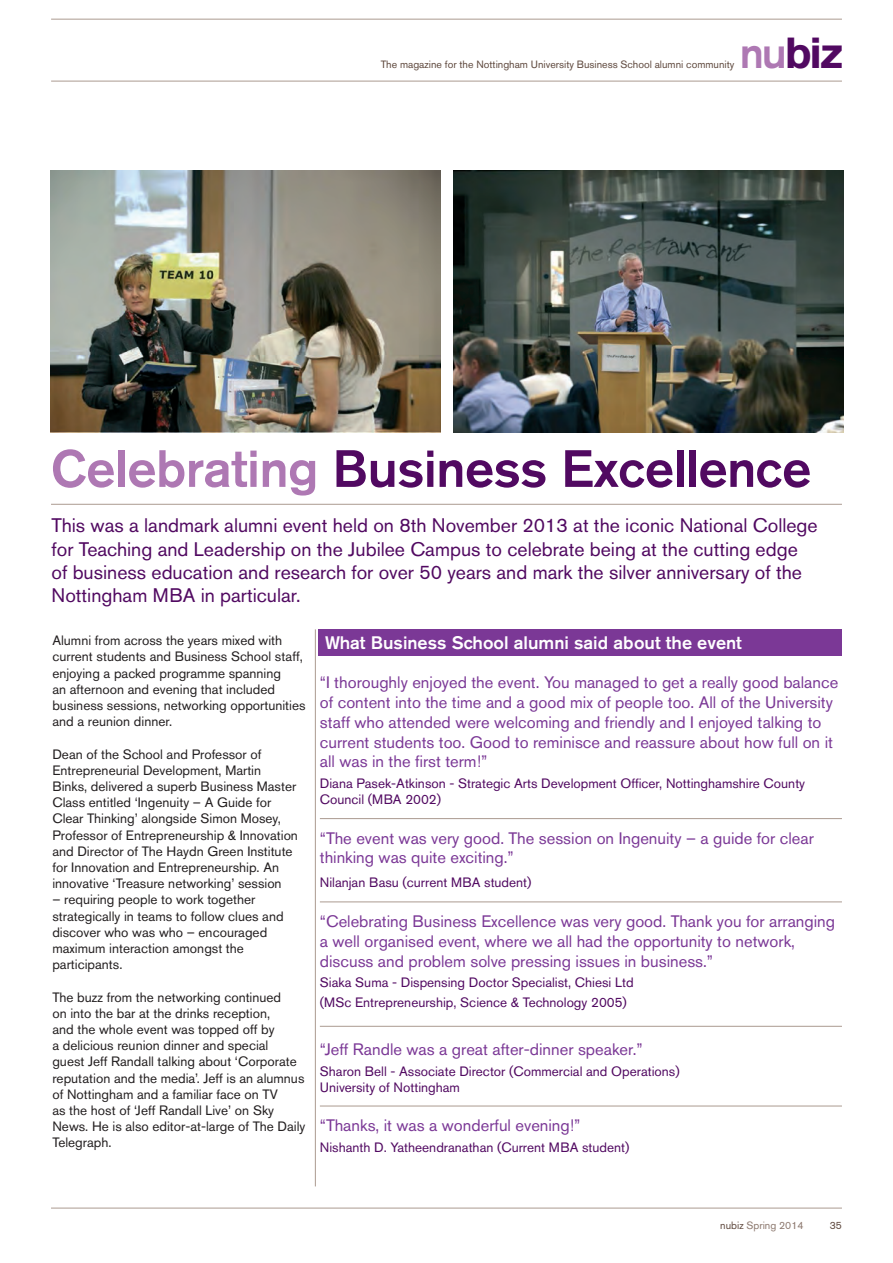
<style>
.page{position:relative;width:893px;height:1263px;background:#fff}
.page>*{position:absolute;margin:0;border:0;box-sizing:border-box;transform-origin:0 0}
.t1{font:500 51.9px "Akzidenz Grotesk BE";letter-spacing:-.01em;color:#510961}
.t2{font:700 43.05px "Akzidenz Grotesk BE";color:#510961}
.t3{font:19.5px/23.4px "Akzidenz Grotesk BE";color:#510961}
.t4{font:500 18px "Akzidenz Grotesk BE";color:#fff}
.t5{font:16.5px/19.8px "Akzidenz Grotesk BE";color:#7b3896}
.t6{font:13.5px/16.2px "Akzidenz Grotesk BE";color:#231f20}
.t7{font:13.5px/16.2px "Akzidenz Grotesk BE";color:#510961}
.t8{font:10.5px "Akzidenz Grotesk BE";color:#5f493e}
.t9{font:10.5px "Akzidenz Grotesk BE";color:#8c786e}
.s1{font-weight:500;color:#ae78b3}
.s2{color:#ae78b3}
.s3{color:#5f493e}
</style>
<div class="page">
<div style="left:319px;top:629px;width:523px;height:27px;background:#7b3896"></div>
<hr style="left:51px;top:1208px;width:791px;height:1px;background:#ab9a90">
<hr style="left:315px;top:629px;width:1px;height:557px;background:#ab9a90">
<hr style="left:320px;top:1106px;width:522px;height:1px;background:#ab9a90">
<hr style="left:320px;top:1026px;width:522px;height:1px;background:#ab9a90">
<hr style="left:320px;top:901px;width:522px;height:1px;background:#ab9a90">
<hr style="left:320px;top:818px;width:522px;height:1px;background:#ab9a90">
<hr style="left:51px;top:81px;width:791px;height:1px;background:#ab9a90">
<hr style="left:51px;top:19px;width:791px;height:1px;background:#ab9a90">
<img style="left:51px;top:171px;width:389px;height:261px">
<img style="left:454px;top:171px;width:389px;height:261px">
<hr style="left:51px;top:504px;width:791px;height:1px;background:#ab9a90">
<p class="t8" style="left:381px;top:58px;width:355px">The magazine for the Nottingham University Business School alumni community</p>
<p class="t2" style="left:740px;top:28px;width:105px"><span class="s1">nu</span>biz</p>
<p class="t1" style="left:51px;top:437px;width:762px"><span class="s2">Celebrating</span> Business Excellence</p>
<p class="t3" style="left:52px;top:514px;width:768px">This was a landmark alumni event held on 8th November 2013 at the iconic National College for Teaching and Leadership on the Jubilee Campus to celebrate being at the cutting edge of business education and research for over 50 years and mark the silver anniversary of the Nottingham MBA in particular.</p>
<p class="t6" style="left:52px;top:632px;width:255px">Alumni from across the years mixed with current students and Business School staff, enjoying a packed programme spanning<br>an afternoon and evening that included business sessions, networking opportunities and a reunion dinner.</p>
<p class="t6" style="left:52px;top:746px;width:247px">Dean of the School and Professor of Entrepreneurial Development, Martin Binks, delivered a superb Business Master Class entitled ‘Ingenuity – A Guide for Clear Thinking’ alongside Simon Mosey, Professor of Entrepreneurship &amp; Innovation and Director of The Haydn Green Institute for Innovation and Entrepreneurship. An innovative ‘Treasure networking’ session</p>
<p class="t6" style="left:52px;top:891px;width:233px">– requiring people to work together strategically in teams to follow clues and discover who was who – encouraged maximum interaction amongst the participants.</p>
<p class="t6" style="left:52px;top:989px;width:255px">The buzz from the networking continued<br>on into the bar at the drinks reception,<br>and the whole event was topped off by<br>a delicious reunion dinner and special<br>guest Jeff Randall talking about ‘Corporate reputation and the media’. Jeff is an alumnus of Nottingham and a familiar face on TV<br>as the host of ‘Jeff Randall Live’ on Sky News. He is also editor-at-large of The Daily Telegraph.</p>
<p class="t4" style="left:325px;top:631px;width:418px">What Business School alumni said about the event</p>
<p class="t5" style="left:320px;top:672px;width:520px">“I thoroughly enjoyed the event. You managed to get a really good balance of content into the time and a good mix of people too. All of the University staff who attended were welcoming and friendly and I enjoyed talking to current students too. Good to reminisce and reassure about how full on it all was in the first term!”</p>
<p class="t7" style="left:320px;top:775px;width:487px">Diana Pasek-Atkinson - Strategic Arts Development Officer, Nottinghamshire County<br>Council (MBA 2002)</p>
<p class="t5" style="left:320px;top:828px;width:495px">“The event was very good. The session on Ingenuity – a guide for clear thinking was quite exciting.”</p>
<p class="t7" style="left:320px;top:874px;width:213px">Nilanjan Basu (current MBA student)</p>
<p class="t5" style="left:320px;top:911px;width:517px">“Celebrating Business Excellence was very good. Thank you for arranging a well organised event, where we all had the opportunity to network, discuss and problem solve pressing issues in business.”</p>
<p class="t7" style="left:320px;top:972px;width:315px;line-height:19.8px">Siaka Suma - Dispensing Doctor Specialist, Chiesi Ltd (MSc Entrepreneurship, Science &amp; Technology 2005)</p>
<p class="t5" style="left:320px;top:1039px;width:324px">“Jeff Randle was a great after-dinner speaker.”</p>
<p class="t7" style="left:320px;top:1062px;width:361px">Sharon Bell - Associate Director (Commercial and Operations)<br>University of Nottingham</p>
<p class="t5" style="left:320px;top:1115px;width:262px">“Thanks, it was a wonderful evening!”</p>
<p class="t7" style="left:320px;top:1139px;width:311px">Nishanth D. Yatheendranathan (Current MBA student)</p>
<p class="t9" style="left:720px;top:1219px;width:85px"><span class="s3">nubiz</span> Spring 2014</p>
<p class="t8" style="left:830px;top:1219px;width:14px">35</p>
</div>
